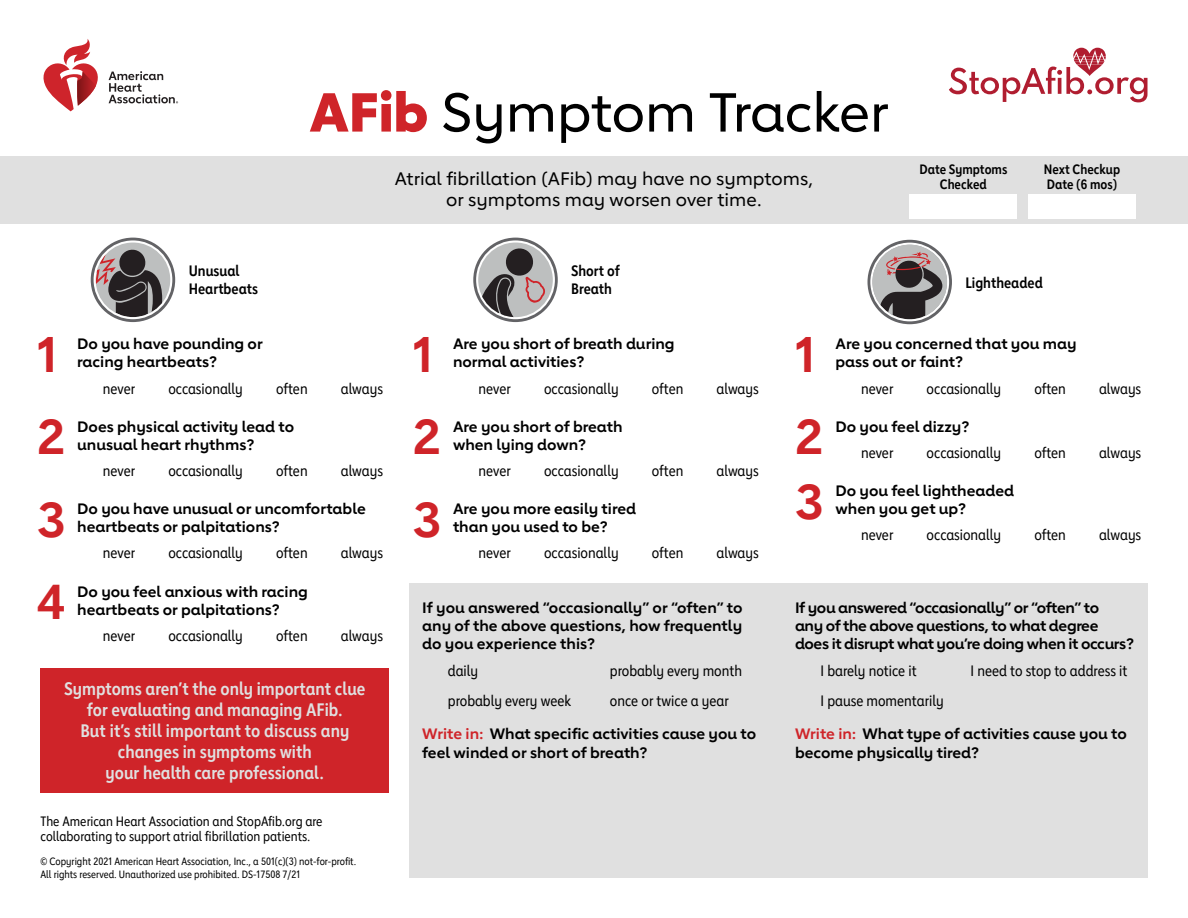
<style>
.page{position:relative;width:1188px;height:918px;background:#fff}
.page>*{position:absolute;margin:0;border:0;box-sizing:border-box;transform-origin:0 0}
.headline___H1{font:500 54px "Lub Dub";letter-spacing:-.01em;color:#000}
.questions___H3{font:700 48.75px "Lub Dub";color:#cf2429}
.exit_text___P{font:700 18px/21px "Lub Dub Condensed";color:#e0e0e0;text-align:center}
.intro_text___P{font:500 18px "Lub Dub";color:#000}
.questions___H3-2{font:700 15px/18px "Lub Dub";color:#000}
.answers___P{font:15px "Lub Dub Condensed";color:#000}
.questions_at_bottom{font:700 15px/18px "Lub Dub";letter-spacing:-.025em;color:#000;text-align:justify}
.write_in___P{font:700 15px/19.5px "Lub Dub";color:#000}
.answers_at_bottom{font:15px "Lub Dub Condensed";color:#000}
.symptoms___H2{font:700 15px/18px "Lub Dub Condensed";color:#000}
.med_in_arrows___P{font:13.5px/15px "Lub Dub Condensed";color:#000}
.Dates___P{font:700 13.5px/15px "Lub Dub Condensed";color:#000;text-align:center}
._50_disclaimer___P{font:10.5px/12.6px "Lub Dub Condensed";color:#000}
.s1{font-weight:800;color:#cf2429}
.s2{color:#cf2429}
</style>
<div class="page">
<div style="left:409px;top:583px;width:739px;height:295px;background:#e0e0e0"></div>
<div style="left:0;top:157px;width:1188px;height:67px;background:#e0e0e0"></div>
<svg style="left:109px;top:71px;width:69px;height:32px"></svg>
<svg style="left:43px;top:39px;width:55px;height:72px"></svg>
<svg style="left:949px;top:48px;width:199px;height:54px"></svg>
<div style="left:909px;top:194px;width:108px;height:24px;background:#fff"></div>
<div style="left:1028px;top:194px;width:108px;height:24px;background:#fff"></div>
<svg style="left:91px;top:238px;width:84px;height:84px"></svg>
<svg style="left:95px;top:241px;width:76px;height:77px"></svg>
<svg style="left:96px;top:248px;width:66px;height:69px;background:#726b6c"></svg>
<div style="left:94px;top:240px;width:78px;height:79px;border:2px solid #fff;border-radius:50%"></div>
<svg style="left:473px;top:238px;width:85px;height:84px"></svg>
<svg style="left:477px;top:241px;width:77px;height:77px"></svg>
<div style="left:476px;top:240px;width:79px;height:79px;border:2px solid #fff;border-radius:50%"></div>
<svg style="left:478px;top:247px;width:67px;height:70px;background:#928d8e"></svg>
<svg style="left:868px;top:240px;width:84px;height:84px"></svg>
<div style="left:872px;top:245px;width:75px;height:74px;background:#bdbfbf;border-radius:50%"></div>
<svg style="left:878px;top:252px;width:64px;height:67px"></svg>
<div style="left:870px;top:243px;width:79px;height:78px;border:2px solid #fff;border-radius:50%"></div>
<div style="left:40px;top:668px;width:349px;height:125px;background:#cf2429"></div>
<h1 class="headline___H1" style="left:309px;top:81px;width:581px"><span class="s1">AFib</span> Symptom Tracker</h1>
<p class="Dates___P" style="left:919px;top:161px;width:89px">Date Symptoms<br>Checked</p>
<p class="Dates___P" style="left:1044px;top:161px;width:78px">Next Checkup</p>
<p class="intro_text___P" style="left:395px;top:168px;width:420px">Atrial fibrillation (AFib) may have no symptoms,</p>
<p class="Dates___P" style="left:1047px;top:176px;width:72px">Date (6 mos)</p>
<p class="intro_text___P" style="left:446px;top:189px;width:317px">or symptoms may worsen over time.</p>
<h2 class="symptoms___H2" style="left:189px;top:262px;width:71px">Unusual<br>Heartbeats</h2>
<h2 class="symptoms___H2" style="left:571px;top:262px;width:50px">Short of<br>Breath</h2>
<h2 class="symptoms___H2" style="left:965px;top:273px;width:79px">Lightheaded</h2>
<h3 class="questions___H3" style="left:37px;top:325px;width:23px">1</h3>
<h3 class="questions___H3-2" style="left:77px;top:335px;width:187px">Do you have pounding or racing heartbeats?</h3>
<p class="answers___P" style="left:103px;top:379px;width:34px">never</p>
<p class="answers___P" style="left:168px;top:379px;width:76px">occasionally</p>
<p class="answers___P" style="left:276px;top:379px;width:33px">often</p>
<p class="answers___P" style="left:341px;top:379px;width:44px">always</p>
<h3 class="questions___H3" style="left:37px;top:408px;width:30px">2</h3>
<h3 class="questions___H3-2" style="left:77px;top:417px;width:218px">Does physical activity lead to unusual heart rhythms?</h3>
<p class="answers___P" style="left:103px;top:462px;width:34px">never</p>
<p class="answers___P" style="left:168px;top:462px;width:76px">occasionally</p>
<p class="answers___P" style="left:276px;top:462px;width:33px">often</p>
<p class="answers___P" style="left:341px;top:462px;width:44px">always</p>
<h3 class="questions___H3" style="left:37px;top:490px;width:30px">3</h3>
<h3 class="questions___H3-2" style="left:77px;top:500px;width:290px">Do you have unusual or uncomfortable heartbeats or palpitations?</h3>
<p class="answers___P" style="left:103px;top:544px;width:34px">never</p>
<p class="answers___P" style="left:168px;top:544px;width:76px">occasionally</p>
<p class="answers___P" style="left:276px;top:544px;width:33px">often</p>
<p class="answers___P" style="left:341px;top:544px;width:44px">always</p>
<h3 class="questions___H3" style="left:37px;top:573px;width:30px">4</h3>
<h3 class="questions___H3-2" style="left:77px;top:582px;width:232px">Do you feel anxious with racing heartbeats or palpitations?</h3>
<p class="answers___P" style="left:103px;top:627px;width:34px">never</p>
<p class="answers___P" style="left:168px;top:627px;width:76px">occasionally</p>
<p class="answers___P" style="left:276px;top:627px;width:33px">often</p>
<p class="answers___P" style="left:341px;top:627px;width:44px">always</p>
<p class="exit_text___P" style="left:64px;top:678px;width:303px">Symptoms aren’t the only important clue for evaluating and managing AFib.<br>But it’s still important to discuss any changes in symptoms with<br>your health care professional.</p>
<p class="med_in_arrows___P" style="left:40px;top:813px;width:284px">The American Heart Association and StopAfib.org are collaborating to support atrial fibrillation patients.</p>
<p class="_50_disclaimer___P" style="left:40px;top:855px;width:318px">© Copyright 2021 American Heart Association, Inc., a 501(c)(3) not-for-profit.<br>All rights reserved. Unauthorized use prohibited. DS-17508 7/21</p>
<h3 class="questions___H3" style="left:413px;top:325px;width:23px">1</h3>
<h3 class="questions___H3-2" style="left:453px;top:335px;width:223px">Are you short of breath during normal activities?</h3>
<p class="answers___P" style="left:479px;top:379px;width:34px">never</p>
<p class="answers___P" style="left:544px;top:379px;width:76px">occasionally</p>
<p class="answers___P" style="left:652px;top:379px;width:33px">often</p>
<p class="answers___P" style="left:717px;top:379px;width:44px">always</p>
<h3 class="questions___H3" style="left:413px;top:408px;width:30px">2</h3>
<h3 class="questions___H3-2" style="left:453px;top:417px;width:171px">Are you short of breath when lying down?</h3>
<p class="answers___P" style="left:479px;top:462px;width:34px">never</p>
<p class="answers___P" style="left:544px;top:462px;width:76px">occasionally</p>
<p class="answers___P" style="left:652px;top:462px;width:33px">often</p>
<p class="answers___P" style="left:717px;top:462px;width:44px">always</p>
<h3 class="questions___H3" style="left:413px;top:490px;width:30px">3</h3>
<h3 class="questions___H3-2" style="left:453px;top:500px;width:185px">Are you more easily tired than you used to be?</h3>
<p class="answers___P" style="left:479px;top:544px;width:34px">never</p>
<p class="answers___P" style="left:544px;top:544px;width:76px">occasionally</p>
<p class="answers___P" style="left:652px;top:544px;width:33px">often</p>
<p class="answers___P" style="left:717px;top:544px;width:44px">always</p>
<p class="questions_at_bottom" style="left:422px;top:598px;width:322px">If you answered “occasionally” or “often” to any of the above questions, how frequently do you experience this?</p>
<p class="answers_at_bottom" style="left:448px;top:662px;width:32px">daily</p>
<p class="answers_at_bottom" style="left:610px;top:662px;width:134px">probably every month</p>
<p class="answers_at_bottom" style="left:448px;top:692px;width:125px">probably every week</p>
<p class="answers_at_bottom" style="left:610px;top:692px;width:120px">once or twice a year</p>
<h3 class="questions___H3" style="left:795px;top:325px;width:23px">1</h3>
<h3 class="questions___H3-2" style="left:835px;top:335px;width:243px">Are you concerned that you may pass out or faint?</h3>
<p class="answers___P" style="left:861px;top:379px;width:34px">never</p>
<p class="answers___P" style="left:927px;top:379px;width:76px">occasionally</p>
<p class="answers___P" style="left:1034px;top:379px;width:33px">often</p>
<p class="answers___P" style="left:1099px;top:379px;width:44px">always</p>
<h3 class="questions___H3" style="left:795px;top:408px;width:30px">2</h3>
<h3 class="questions___H3-2" style="left:835px;top:417px;width:135px">Do you feel dizzy?</h3>
<p class="answers___P" style="left:861px;top:444px;width:34px">never</p>
<p class="answers___P" style="left:927px;top:444px;width:76px">occasionally</p>
<p class="answers___P" style="left:1034px;top:444px;width:33px">often</p>
<p class="answers___P" style="left:1099px;top:444px;width:44px">always</p>
<h3 class="questions___H3" style="left:795px;top:472px;width:30px">3</h3>
<h3 class="questions___H3-2" style="left:835px;top:482px;width:180px">Do you feel lightheaded when you get up?</h3>
<p class="answers___P" style="left:861px;top:526px;width:34px">never</p>
<p class="answers___P" style="left:927px;top:526px;width:76px">occasionally</p>
<p class="answers___P" style="left:1034px;top:526px;width:33px">often</p>
<p class="answers___P" style="left:1099px;top:526px;width:44px">always</p>
<p class="questions_at_bottom" style="left:795px;top:598px;width:340px;text-align:left">If you answered “occasionally” or “often” to<br>any of the above questions, to what degree does it disrupt what you’re doing when it occurs?</p>
<p class="answers_at_bottom" style="left:821px;top:662px;width:97px">I barely notice it</p>
<p class="answers_at_bottom" style="left:971px;top:662px;width:158px">I need to stop to address it</p>
<p class="answers_at_bottom" style="left:821px;top:692px;width:125px">I pause momentarily</p>
<p class="write_in___P" style="left:422px;top:724px;width:336px"><span class="s2">Write in:</span> What specific activities cause you to feel winded or short of breath?</p>
<p class="write_in___P" style="left:795px;top:724px;width:333px"><span class="s2">Write in:</span> What type of activities cause you to become physically tired?</p>
</div>
